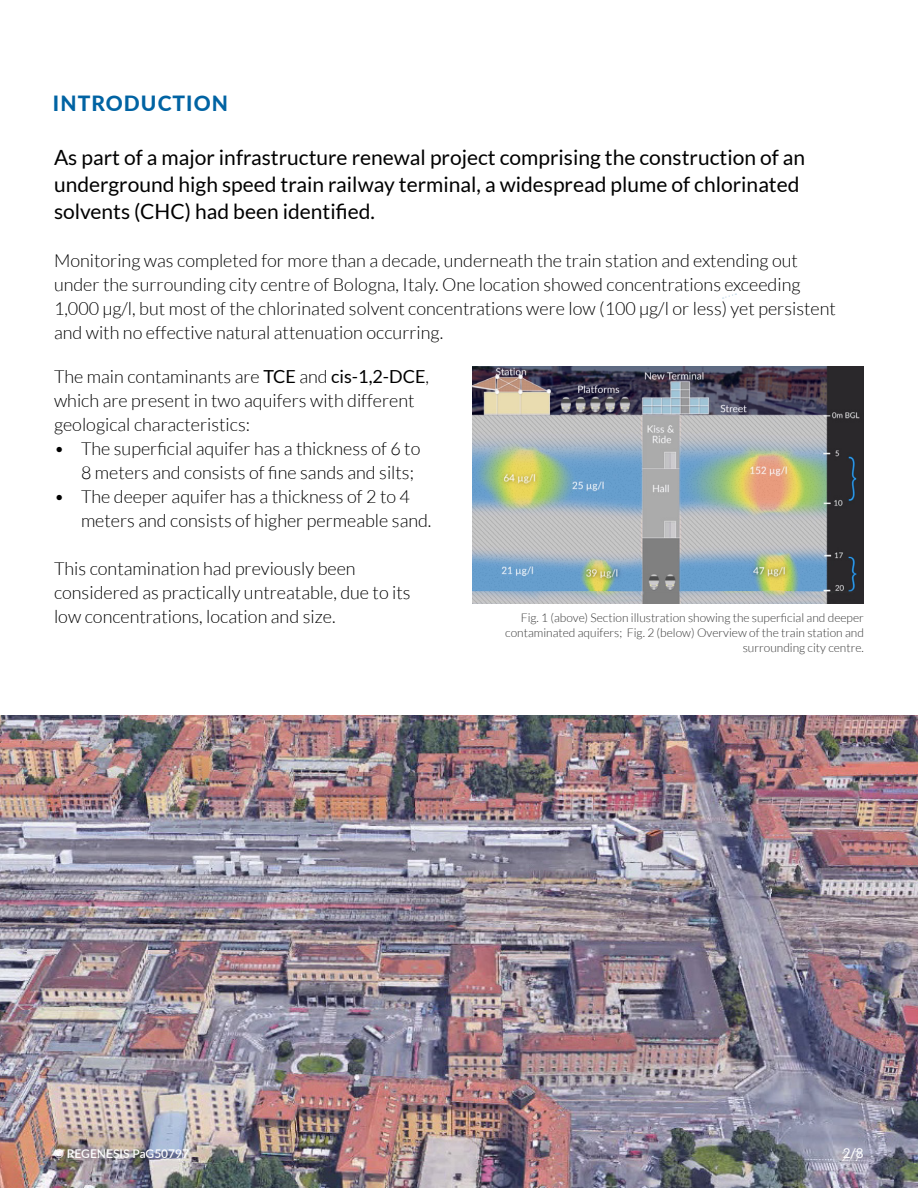
<style>
.page{position:relative;width:918px;height:1188px;background:#fff}
.page>*{position:absolute;margin:0;border:0;box-sizing:border-box;transform-origin:0 0}
.Header_2__sub{font:21px/27px "Lato";color:#000}
.Chapter_title{font:800 21px "Lato";letter-spacing:.05em;color:#0063a3}
.Paragraph_Style_2{font:300 18px/24px "Lato";color:#000}
.t1{font:300 13.5px "Lato";color:#fff}
.t2{font:13.5px "Lato";color:#fff}
.t3{font:300 12px/15px "Lato";color:#383838;text-align:right}
.Paragraph_Style_2-2{font:600 12px "Lato";color:#fff}
.s1{font-weight:400}
</style>
<div class="page">
<img style="left:0;top:716px;width:918px;height:472px">
<svg style="left:723px;top:293px;width:13px;height:6px"></svg>
<img style="left:472px;top:366px;width:392px;height:237px">
<p class="Chapter_title" style="left:53px;top:88px;width:177px">INTRODUCTION</p>
<p class="Header_2__sub" style="left:54px;top:144px;width:753px">As part of a major infrastructure renewal project comprising the construction of an underground high speed train railway terminal, a widespread plume of chlorinated</p>
<p class="Header_2__sub" style="left:54px;top:198px;width:322px">solvents (CHC) had been identified.</p>
<p class="Paragraph_Style_2" style="left:54px;top:249px;width:745px">Monitoring was completed for more than a decade, underneath the train station and extending out</p>
<p class="Paragraph_Style_2" style="left:54px;top:273px;width:748px">under the surrounding city centre of Bologna, Italy. One location showed concentrations exceeding</p>
<p class="Paragraph_Style_2" style="left:54px;top:297px;width:783px">1,000 μg/l, but most of the chlorinated solvent concentrations were low (100 μg/l or less) yet persistent and with no effective natural attenuation occurring.</p>
<p class="Paragraph_Style_2" style="left:54px;top:364px;width:377px">The main contaminants are <span class="s1">TCE</span> and <span class="s1">cis-1,2-DCE</span>, which are present in two aquifers with different geological characteristics:</p>
<p class="Paragraph_Style_2" style="left:81px;top:436px;width:341px;text-indent:-27px">• The superficial aquifer has a thickness of 6 to<br>8 meters and consists of fine sands and silts;</p>
<p class="Paragraph_Style_2" style="left:81px;top:484px;width:352px;text-indent:-27px">• The deeper aquifer has a thickness of 2 to 4 meters and consists of higher permeable sand.</p>
<p class="Paragraph_Style_2" style="left:54px;top:556px;width:358px">This contamination had previously been considered as practically untreatable, due to its low concentrations, location and size.</p>
<p class="t3" style="left:505px;top:610px;width:360px">Fig. 1 (above) Section illustration showing the superficial and deeper contaminated aquifers; Fig. 2 (below) Overview of the train station and surrounding city centre.</p>
<p class="Paragraph_Style_2-2" style="left:54px;top:1145px;width:137px">© REGENESIS PaG50797</p>
<p class="t2" style="left:843px;top:1145px;width:22px">2/8</p>
<p class="t1" style="left:841px;top:1149px;width:22px">2/7</p>
</div>
